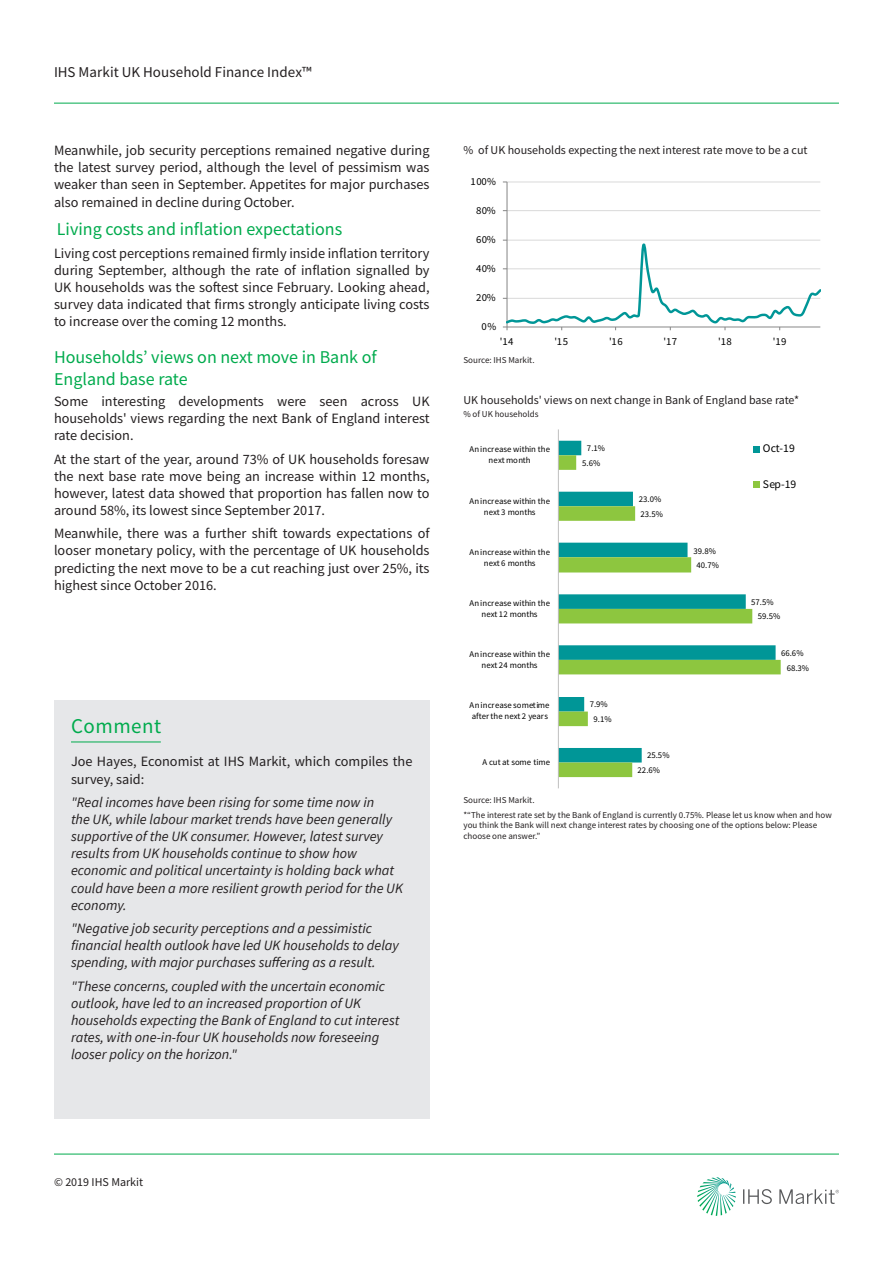
<style>
.page{position:relative;width:893px;height:1263px;background:#fff}
.page>*{position:absolute;margin:0;border:0;box-sizing:border-box;transform-origin:0 0}
.Section_header{font:21px "Source Sans Pro";letter-spacing:.025em;color:#00ab4d}
.Body_subheader{font:18px/21.6px "Source Sans Pro";color:#00ab4d}
.Body_copy_2{font:18px "Source Sans Pro";color:#00ab4d}
.t1{font:15px "Source Sans Pro";color:#231f20}
.Body_copy_2-2{font:14.25px/17.1px "Source Sans Pro";color:#231f20;text-align:justify}
.Comment{font:italic 14.25px/17.1px "Source Sans Pro";color:#231f20}
.Chart_title{font:12px "Source Sans Pro";color:#231f20}
.t2{font:11.7px "Source Sans Pro";letter-spacing:.005em;color:#000}
.t3{font:10.65px "Source Sans Pro";letter-spacing:.04em;color:#000}
.Axis_title{font:9px/10.8px "Source Sans Pro";color:#231f20}
.t4{font:8.7px/10.9px "Source Sans Pro";letter-spacing:.005em;color:#000;text-align:center}
</style>
<div class="page">
<hr style="left:54px;top:103px;width:785px;height:1px;background:#00ab4d">
<svg style="left:697px;top:1177px;width:39px;height:39px"></svg>
<svg style="left:743px;top:1189px;width:29px;height:15px"></svg>
<svg style="left:779px;top:1189px;width:60px;height:15px"></svg>
<hr style="left:54px;top:1154px;width:785px;height:1px;background:#00ab4d">
<div style="left:54px;top:700px;width:375px;height:56px;background:#e6e7e9"></div>
<hr style="left:71px;top:742px;width:90px;height:1px;background:#00ab4d">
<div style="left:54px;top:756px;width:375px;height:363px;background:#e6e7e9"></div>
<hr style="left:507px;top:210px;width:313px;height:1px;background:#d9d9d9">
<hr style="left:507px;top:182px;width:313px;height:1px;background:#d9d9d9">
<hr style="left:507px;top:182px;width:1px;height:145px;background:#868686">
<svg style="left:503px;top:236px;width:318px;height:94px"></svg>
<svg style="left:559px;top:441px;width:201px;height:14px"></svg>
<svg style="left:559px;top:455px;width:222px;height:322px"></svg>
<hr style="left:558px;top:429px;width:1px;height:359px;background:#bfbfbf">
<div style="left:753px;top:446px;width:7px;height:6px;background:#009697"></div>
<div style="left:753px;top:481px;width:7px;height:6px;background:#8dc63f"></div>
<p class="t1" style="left:54px;top:63px;width:259px">IHS Markit UK Household Finance Index™</p>
<p class="Body_copy_2-2" style="left:54px;top:142px;width:377px">Meanwhile, job security perceptions remained negative during the latest survey period, although the level of pessimism was weaker than seen in September. Appetites for major purchases also remained in decline during October.</p>
<p class="Body_copy_2" style="left:57px;top:217px;width:287px">Living costs and inflation expectations</p>
<p class="Body_copy_2-2" style="left:54px;top:245px;width:377px">Living cost perceptions remained firmly inside inflation territory during September, although the rate of inflation signalled by UK households was the softest since February. Looking ahead, survey data indicated that firms strongly anticipate living costs to increase over the coming 12 months.</p>
<p class="Body_subheader" style="left:54px;top:346px;width:324px">Households’ views on next move in Bank of<br>England base rate</p>
<p class="Body_copy_2-2" style="left:54px;top:392px;width:377px">Some interesting developments were seen across UK households' views regarding the next Bank of England interest rate decision.</p>
<p class="Body_copy_2-2" style="left:54px;top:450px;width:377px">At the start of the year, around 73% of UK households foresaw the next base rate move being an increase within 12 months, however, latest data showed that proportion has fallen now to around 58%, its lowest since September 2017.</p>
<p class="Body_copy_2-2" style="left:54px;top:525px;width:377px">Meanwhile, there was a further shift towards expectations of looser monetary policy, with the percentage of UK households predicting the next move to be a cut reaching just over 25%, its highest since October 2016.</p>
<p class="Section_header" style="left:71px;top:713px;width:92px">Comment</p>
<p class="Body_copy_2-2" style="left:71px;top:753px;width:343px">Joe Hayes, Economist at IHS Markit, which compiles the survey, said:</p>
<p class="Comment" style="left:71px;top:794px;width:333px">"Real incomes have been rising for some time now in<br>the UK, while labour market trends have been generally supportive of the UK consumer. However, latest survey results from UK households continue to show how economic and political uncertainty is holding back what could have been a more resilient growth period for the UK economy.</p>
<p class="Comment" style="left:71px;top:920px;width:329px">"Negative job security perceptions and a pessimistic financial health outlook have led UK households to delay spending, with major purchases suffering as a result.</p>
<p class="Comment" style="left:71px;top:977px;width:330px">"These concerns, coupled with the uncertain economic outlook, have led to an increased proportion of UK households expecting the Bank of England to cut interest rates, with one-in-four UK households now foreseeing looser policy on the horizon."</p>
<p class="Chart_title" style="left:463px;top:142px;width:346px">% of UK households expecting the next interest rate move to be a cut</p>
<p class="t3" style="left:471px;top:175px;width:27px">100%</p>
<p class="t3" style="left:476px;top:204px;width:21px">80%</p>
<p class="t3" style="left:476px;top:233px;width:21px">60%</p>
<p class="t3" style="left:476px;top:262px;width:21px">40%</p>
<p class="t3" style="left:476px;top:291px;width:21px">20%</p>
<p class="t3" style="left:482px;top:320px;width:16px">0%</p>
<p class="t3" style="left:500px;top:335px;width:15px">'14</p>
<p class="t3" style="left:554px;top:335px;width:15px">'15</p>
<p class="t3" style="left:609px;top:335px;width:15px">'16</p>
<p class="t3" style="left:664px;top:335px;width:15px">'17</p>
<p class="t3" style="left:718px;top:335px;width:15px">'18</p>
<p class="t3" style="left:773px;top:335px;width:15px">'19</p>
<p class="Axis_title" style="left:463px;top:355px;width:73px">Source: IHS Markit.</p>
<p class="Chart_title" style="left:463px;top:392px;width:337px">UK households' views on next change in Bank of England base rate*</p>
<p class="Axis_title" style="left:463px;top:409px;width:77px">% of UK households</p>
<p class="t4" style="left:469px;top:444px;width:82px">An increase within the next month</p>
<p class="t4" style="left:469px;top:495px;width:82px">An increase within the next 3 months</p>
<p class="t4" style="left:469px;top:546px;width:82px">An increase within the next 6 months</p>
<p class="t4" style="left:469px;top:598px;width:82px">An increase within the next 12 months</p>
<p class="t4" style="left:469px;top:649px;width:82px">An increase within the next 24 months</p>
<p class="t4" style="left:470px;top:700px;width:82px;text-align:left">An increase sometime after the next 2 years</p>
<p class="t4" style="left:482px;top:757px;width:69px">A cut at some time</p>
<p class="t4" style="left:587px;top:443px;width:20px">7.1%</p>
<p class="t4" style="left:582px;top:457px;width:20px">5.6%</p>
<p class="t4" style="left:639px;top:494px;width:24px">23.0%</p>
<p class="t4" style="left:640px;top:509px;width:24px">23.5%</p>
<p class="t4" style="left:694px;top:545px;width:24px">39.8%</p>
<p class="t4" style="left:697px;top:560px;width:24px">40.7%</p>
<p class="t4" style="left:590px;top:699px;width:20px">7.9%</p>
<p class="t4" style="left:593px;top:714px;width:20px">9.1%</p>
<p class="t4" style="left:647px;top:750px;width:24px">25.5%</p>
<p class="t4" style="left:638px;top:765px;width:24px">22.6%</p>
<p class="t2" style="left:763px;top:441px;width:33px">Oct-19</p>
<p class="t2" style="left:763px;top:477px;width:35px">Sep-19</p>
<p class="t4" style="left:751px;top:596px;width:24px">57.5%</p>
<p class="t4" style="left:758px;top:611px;width:24px">59.5%</p>
<p class="t4" style="left:781px;top:648px;width:24px">66.6%</p>
<p class="t4" style="left:787px;top:662px;width:24px">68.3%</p>
<p class="Axis_title" style="left:463px;top:794px;width:73px">Source: IHS Markit.</p>
<p class="Axis_title" style="left:463px;top:809px;width:370px">*“The interest rate set by the Bank of England is currently 0.75%. Please let us know when and how you think the Bank will next change interest rates by choosing one of the options below: Please choose one answer.”</p>
<p class="Chart_title" style="left:54px;top:1175px;width:91px">© 2019 IHS Markit</p>
</div>
